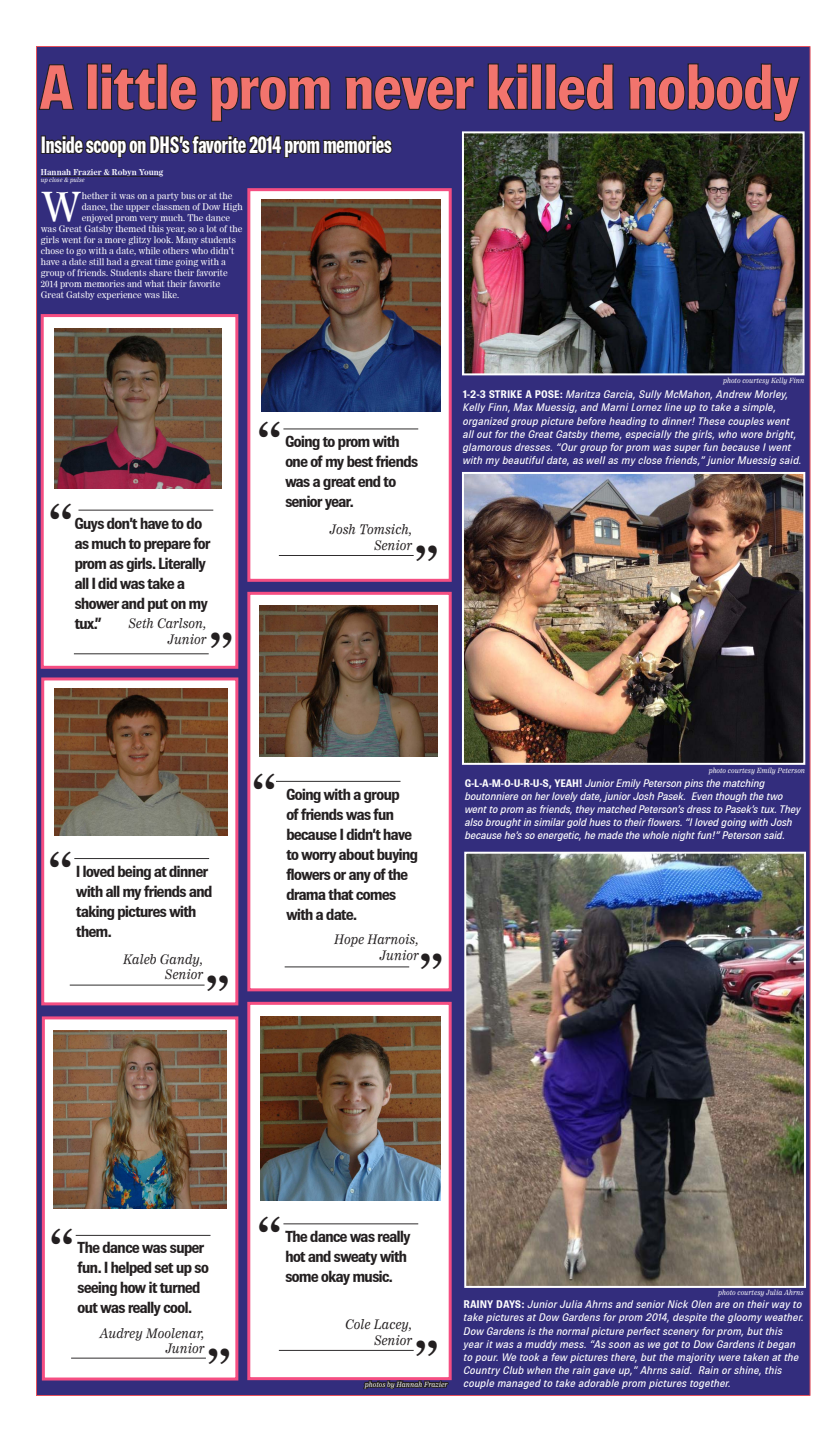
<style>
.page{position:relative;width:840px;height:1440px;background:#fff}
.page>*{position:absolute;margin:0;border:0;box-sizing:border-box;transform-origin:0 0}
.t1{font:800 64px "Brown";color:#f2746d;scale:.95 1}
.Byline_name{font:700 50px "Worldwide";color:#231f20}
.Body_Text{font:38.9px "Worldwide";color:#fff}
.t2{font:800 condensed 24px "Brown";color:#fff}
.Pulled_quote{font:700 16px/20px "Brown";letter-spacing:-.07em;color:#231f20}
.Pulled_quote_name{font:italic 13px "Worldwide";color:#231f20}
.Caption-Italic{font:italic 11px/13.2px "Brown";color:#fff}
.Caption-Italic-2{font:italic 11px/13.2px "Brown";letter-spacing:-.02em;color:#fff}
.Body_Text-2{font:9px "Worldwide";color:#fff}
.t3{font:700 8px "Worldwide";color:#fff}
.t4{font:italic 7px "Worldwide";color:#fff}
.t5{font:italic 6px "Worldwide";color:#fff}
.s1{font-weight:700;font-style:normal}
</style>
<div class="page">
<div style="left:36px;top:46px;width:775px;height:1350px;background:#332d7d;border:1px solid #e4515c"></div>
<div style="left:247px;top:1002px;width:205px;height:378px;background:#fff;border:3px solid #f54e82"></div>
<div style="left:247px;top:592px;width:205px;height:399px;background:#fff;border:3px solid #f54e82"></div>
<div style="left:42px;top:1016px;width:196px;height:365px;background:#fff;border:3px solid #f54e82"></div>
<div style="left:41px;top:677px;width:197px;height:328px;background:#fff;border:3px solid #f54e82"></div>
<div style="left:41px;top:314px;width:197px;height:355px;background:#fff;border:3px solid #f54e82"></div>
<div style="left:247px;top:188px;width:205px;height:394px;background:#fff;border:3px solid #f54e82"></div>
<hr style="left:41px;top:176px;width:119px;height:1px;background:#231f20">
<svg style="left:38px;top:64px;width:36px;height:46px"></svg>
<svg style="left:86px;top:63px;width:111px;height:48px"></svg>
<svg style="left:209px;top:46px;width:122px;height:76px"></svg>
<svg style="left:345px;top:75px;width:130px;height:36px"></svg>
<svg style="left:487px;top:63px;width:127px;height:48px"></svg>
<svg style="left:628px;top:63px;width:172px;height:59px"></svg>
<svg style="left:40px;top:135px;width:353px;height:23px"></svg>
<hr style="left:78px;top:510px;width:135px;height:1px;background:#2f2d2e">
<hr style="left:74px;top:654px;width:135px;height:1px;background:#2f2d2e">
<img style="left:54px;top:328px;width:167px;height:161px">
<img style="left:54px;top:689px;width:174px;height:146px">
<hr style="left:74px;top:858px;width:135px;height:1px;background:#2f2d2e">
<hr style="left:70px;top:985px;width:135px;height:1px;background:#2f2d2e">
<img style="left:54px;top:1030px;width:172px;height:179px">
<hr style="left:76px;top:1235px;width:135px;height:1px;background:#2f2d2e">
<hr style="left:71px;top:1358px;width:135px;height:1px;background:#2f2d2e">
<img style="left:261px;top:199px;width:179px;height:213px">
<hr style="left:283px;top:429px;width:135px;height:1px;background:#2f2d2e">
<hr style="left:279px;top:555px;width:135px;height:1px;background:#2f2d2e">
<img style="left:260px;top:605px;width:178px;height:151px">
<hr style="left:276px;top:781px;width:125px;height:1px;background:#2f2d2e">
<hr style="left:285px;top:967px;width:124px;height:1px;background:#2f2d2e">
<img style="left:261px;top:1017px;width:179px;height:184px">
<hr style="left:283px;top:1224px;width:135px;height:1px;background:#2f2d2e">
<hr style="left:279px;top:1350px;width:135px;height:1px;background:#2f2d2e">
<img style="left:467px;top:855px;width:336px;height:430px">
<div style="left:464px;top:852px;width:342px;height:436px;border:2px solid #fff"></div>
<img style="left:465px;top:475px;width:337px;height:287px">
<div style="left:462px;top:472px;width:343px;height:293px;border:2px solid #fff"></div>
<img style="left:465px;top:134px;width:337px;height:238px">
<div style="left:462px;top:131px;width:343px;height:244px;border:2px solid #fff"></div>
<svg style="left:362px;top:1358px;width:89px;height:38px"></svg>
<p class="t1" style="left:40px;top:51px;width:801px">A little prom never killed nobody</p>
<p class="t2" style="left:41px;top:131px;width:352px">Inside scoop on DHS’s favorite 2014 prom memories</p>
<p class="Body_Text" style="left:41px;top:184px;width:42px">W</p>
<p class="Body_Text-2" style="left:82px;top:190px;width:152px">hether it was on a party bus or at the</p>
<p class="t3" style="left:41px;top:167px;width:124px">Hannah Frazier &amp; Robyn Young</p>
<p class="t5" style="left:41px;top:177px;width:45px">up close &amp; pulse</p>
<p class="Body_Text-2" style="left:82px;top:201px;width:162px">dance, the upper classmen of Dow High</p>
<p class="Body_Text-2" style="left:82px;top:212px;width:150px">enjoyed prom very much. The dance</p>
<p class="Body_Text-2" style="left:41px;top:223px;width:203px">was Great Gatsby themed this year, so a lot of the</p>
<p class="Body_Text-2" style="left:41px;top:234px;width:197px">girls went for a more glitzy look. Many students</p>
<p class="Body_Text-2" style="left:41px;top:245px;width:195px">chose to go with a date, while others who didn’t</p>
<p class="Body_Text-2" style="left:41px;top:256px;width:187px">have a date still had a great time going with a</p>
<p class="Body_Text-2" style="left:41px;top:267px;width:189px">group of friends. Students share their favorite</p>
<p class="Body_Text-2" style="left:41px;top:278px;width:181px">2014 prom memories and what their favorite</p>
<p class="Body_Text-2" style="left:41px;top:289px;width:140px">Great Gatsby experience was like.</p>
<p class="Byline_name" style="left:48px;top:493px;width:27px">“</p>
<p class="Pulled_quote" style="left:74px;top:513px;width:138px">Guys don’t have to do as much to prepare for prom as girls. Literally all I did was take a shower and put on my tux.”</p>
<p class="Pulled_quote_name" style="left:128px;top:616px;width:80px">Seth Carlson,</p>
<p class="Pulled_quote_name" style="left:167px;top:631px;width:41px">Junior</p>
<p class="Byline_name" style="left:208px;top:622px;width:27px">”</p>
<p class="Byline_name" style="left:257px;top:412px;width:27px">“</p>
<p class="Pulled_quote" style="left:285px;top:431px;width:135px">Going to prom with one of my best friends was a great end to senior year.</p>
<p class="Pulled_quote_name" style="left:329px;top:522px;width:84px">Josh Tomsich,</p>
<p class="Pulled_quote_name" style="left:374px;top:537px;width:40px">Senior</p>
<p class="Byline_name" style="left:414px;top:536px;width:27px">”</p>
<p class="t4" style="left:723px;top:376px;width:83px">photo courtesy Kelly Finn</p>
<p class="Caption-Italic" style="left:463px;top:388px;width:341px"><span class="s1">1-2-3 STRIKE A POSE:</span> Maritza Garcia, Sully McMahon, Andrew Morley, Kelly Finn, Max Muessig, and Marni Lornez line up to take a simple, organized group picture before heading to dinner! These couples went all out for the Great Gatsby theme, especially the girls, who wore bright, glamorous dresses. “Our group for prom was super fun because I went with my beautiful date, as well as my close friends,” junior Muessig said.</p>
<p class="Byline_name" style="left:48px;top:841px;width:27px">“</p>
<p class="Pulled_quote" style="left:76px;top:861px;width:138px">I loved being at dinner with all my friends and taking pictures with them.</p>
<p class="Pulled_quote_name" style="left:123px;top:951px;width:82px">Kaleb Gandy,</p>
<p class="Pulled_quote_name" style="left:165px;top:967px;width:40px">Senior</p>
<p class="Byline_name" style="left:205px;top:965px;width:27px">”</p>
<p class="Byline_name" style="left:251px;top:764px;width:27px">“</p>
<p class="Pulled_quote" style="left:286px;top:785px;width:134px">Going with a group<br>of friends was fun because I didn’t have to worry about buying flowers or any of the drama that comes with a date.</p>
<p class="Pulled_quote_name" style="left:334px;top:931px;width:86px">Hope Harnois,</p>
<p class="Pulled_quote_name" style="left:380px;top:947px;width:41px">Junior</p>
<p class="Byline_name" style="left:418px;top:944px;width:27px">”</p>
<p class="t4" style="left:709px;top:766px;width:98px">photo courtesy Emily Peterson</p>
<p class="Caption-Italic-2" style="left:465px;top:776px;width:337px"><span class="s1">G-L-A-M-O-U-R-U-S, YEAH!</span> Junior Emily Peterson pins the matching boutonniere on her lovely date, junior Josh Pasek. Even though the two went to prom as friends, they matched Peterson’s dress to Pasek’s tux. They also brought in similar gold hues to their flowers. “I loved going with Josh because he’s so energetic, he made the whole night fun!” Peterson said.</p>
<p class="Byline_name" style="left:49px;top:1219px;width:27px">“</p>
<p class="Pulled_quote" style="left:77px;top:1238px;width:133px">The dance was super fun. I helped set up so seeing how it turned out was really cool.</p>
<p class="Pulled_quote_name" style="left:99px;top:1325px;width:107px">Audrey Moolenar,</p>
<p class="Pulled_quote_name" style="left:165px;top:1341px;width:41px">Junior</p>
<p class="Byline_name" style="left:206px;top:1339px;width:27px">”</p>
<p class="Byline_name" style="left:257px;top:1207px;width:27px">“</p>
<p class="Pulled_quote" style="left:285px;top:1226px;width:127px">The dance was really hot and sweaty with some okay music.</p>
<p class="Pulled_quote_name" style="left:345px;top:1316px;width:68px">Cole Lacey,</p>
<p class="Pulled_quote_name" style="left:374px;top:1332px;width:40px">Senior</p>
<p class="Byline_name" style="left:414px;top:1331px;width:27px">”</p>
<p class="t4" style="left:365px;top:1380px;width:84px">photos by Hannah Frazier</p>
<p class="t4" style="left:718px;top:1289px;width:87px">photo courtesy Julia Ahrns</p>
<p class="Caption-Italic" style="left:464px;top:1298px;width:342px"><span class="s1">RAINY DAYS:</span> Junior Julia Ahrns and senior Nick Olen are on their way to take pictures at Dow Gardens for prom 2014, despite the gloomy weather.<br>Dow Gardens is the normal picture perfect scenery for prom, but this year it was a muddy mess. “As soon as we got to Dow Gardens it began to pour. We took a few pictures there, but the majority were taken at the Country Club when the rain gave up,” Ahrns said. Rain or shine, this couple managed to take adorable prom pictures together.</p>
</div>
